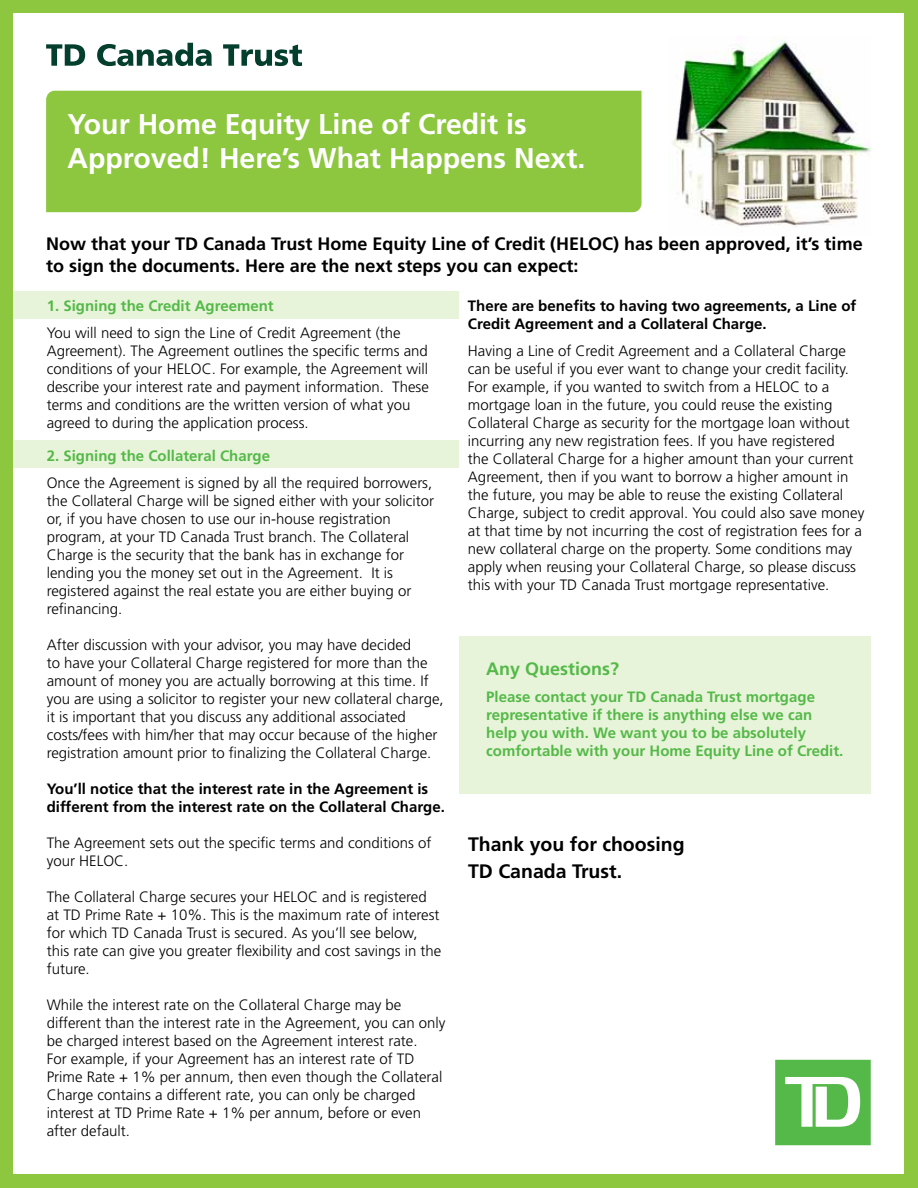
<style>
.page{position:relative;width:918px;height:1188px;background:#8dc63f}
.page>*{position:absolute;margin:0;border:0;box-sizing:border-box;transform-origin:0 0}
.t1{font:700 28.5px/34.2px "Frutiger LT Std";color:#fff}
.t2{font:700 19.5px/27px "Frutiger LT Std";color:#000}
.t3{font:700 18px/21.6px "Frutiger LT Std";color:#000}
.t4{font:700 18px "Frutiger LT Std";color:#54b948}
.t5{font:300 15px/18px "Frutiger LT Std";color:#000}
.t6{font:700 15px/18px "Frutiger LT Std";color:#54b948}
.t7{font:700 15px/18px "Frutiger LT Std";color:#000}
</style>
<div class="page">
<div style="left:14px;top:14px;width:890px;height:1160px;background:#fff"></div>
<div style="left:14px;top:292px;width:445px;height:27px;background:#e8f4d9"></div>
<div style="left:14px;top:441px;width:445px;height:27px;background:#e8f4d9"></div>
<div style="left:459px;top:636px;width:412px;height:158px;background:#e8f4d9"></div>
<div style="left:46px;top:91px;width:596px;height:121px;background:#8dc63f"></div>
<img style="left:672px;top:38px;width:199px;height:189px">
<svg style="left:775px;top:1060px;width:96px;height:85px"></svg>
<svg style="left:46px;top:44px;width:39px;height:22px"></svg>
<svg style="left:97px;top:43px;width:115px;height:23px"></svg>
<svg style="left:223px;top:44px;width:79px;height:22px"></svg>
<h1 class="t1" style="left:68px;top:107px;width:519px">Your Home Equity Line of Credit is<br>Approved! Here’s What Happens Next.</h1>
<p class="t3" style="left:46px;top:233px;width:818px">Now that your TD Canada Trust Home Equity Line of Credit (HELOC) has been approved, it’s time to sign the documents. Here are the next steps you can expect:</p>
<p class="t6" style="left:47px;top:296px;width:229px">1. Signing the Credit Agreement</p>
<p class="t5" style="left:47px;top:324px;width:384px">You will need to sign the Line of Credit Agreement (the Agreement). The Agreement outlines the specific terms and conditions of your HELOC. For example, the Agreement will describe your interest rate and payment information. These terms and conditions are the written version of what you agreed to during the application process.</p>
<p class="t6" style="left:47px;top:446px;width:225px">2. Signing the Collateral Charge</p>
<p class="t5" style="left:47px;top:474px;width:389px">Once the Agreement is signed by all the required borrowers, the Collateral Charge will be signed either with your solicitor or, if you have chosen to use our in-house registration program, at your TD Canada Trust branch. The Collateral Charge is the security that the bank has in exchange for lending you the money set out in the Agreement. It is registered against the real estate you are either buying or refinancing.</p>
<p class="t5" style="left:47px;top:636px;width:398px">After discussion with your advisor, you may have decided<br>to have your Collateral Charge registered for more than the amount of money you are actually borrowing at this time. If you are using a solicitor to register your new collateral charge, it is important that you discuss any additional associated costs/fees with him/her that may occur because of the higher registration amount prior to finalizing the Collateral Charge.</p>
<p class="t7" style="left:47px;top:779px;width:400px">You’ll notice that the interest rate in the Agreement is different from the interest rate on the Collateral Charge.</p>
<p class="t5" style="left:47px;top:834px;width:386px">The Agreement sets out the specific terms and conditions of your HELOC.</p>
<p class="t5" style="left:47px;top:888px;width:396px">The Collateral Charge secures your HELOC and is registered at TD Prime Rate + 10%. This is the maximum rate of interest for which TD Canada Trust is secured. As you’ll see below, this rate can give you greater flexibility and cost savings in the future.</p>
<p class="t5" style="left:47px;top:996px;width:400px">While the interest rate on the Collateral Charge may be different than the interest rate in the Agreement, you can only be charged interest based on the Agreement interest rate.<br>For example, if your Agreement has an interest rate of TD Prime Rate + 1% per annum, then even though the Collateral Charge contains a different rate, you can only be charged interest at TD Prime Rate + 1% per annum, before or even after default.</p>
<p class="t7" style="left:468px;top:296px;width:390px">There are benefits to having two agreements, a Line of<br>Credit Agreement and a Collateral Charge.</p>
<p class="t5" style="left:468px;top:342px;width:398px">Having a Line of Credit Agreement and a Collateral Charge can be useful if you ever want to change your credit facility.<br>For example, if you wanted to switch from a HELOC to a mortgage loan in the future, you could reuse the existing Collateral Charge as security for the mortgage loan without incurring any new registration fees. If you have registered<br>the Collateral Charge for a higher amount than your current Agreement, then if you want to borrow a higher amount in the future, you may be able to reuse the existing Collateral Charge, subject to credit approval. You could also save money at that time by not incurring the cost of registration fees for a new collateral charge on the property. Some conditions may apply when reusing your Collateral Charge, so please discuss this with your TD Canada Trust mortgage representative.</p>
<p class="t4" style="left:486px;top:658px;width:135px">Any Questions?</p>
<p class="t6" style="left:486px;top:688px;width:359px">Please contact your TD Canada Trust mortgage representative if there is anything else we can help you with. We want you to be absolutely comfortable with your Home Equity Line of Credit.</p>
<h2 class="t2" style="left:468px;top:830px;width:218px">Thank you for choosing<br>TD Canada Trust.</h2>
</div>
